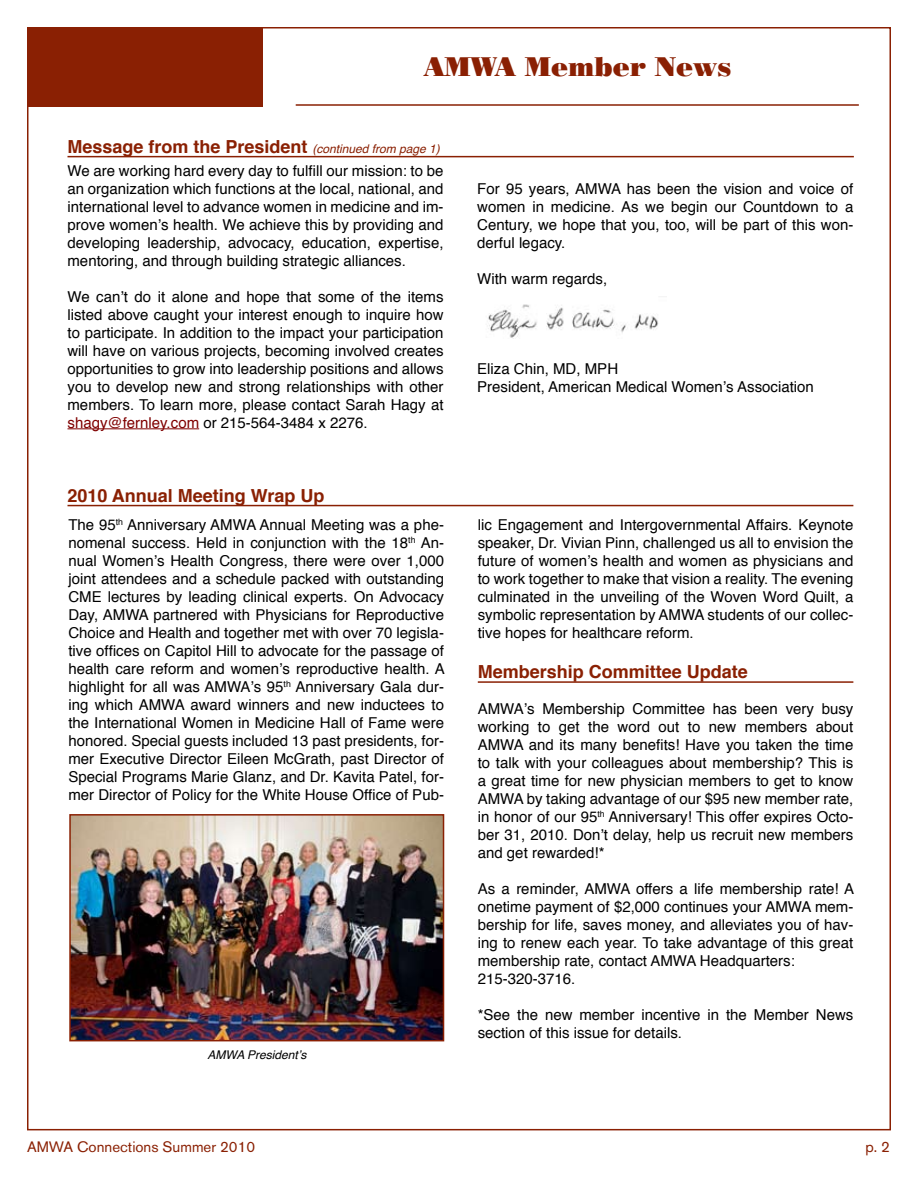
<style>
.page{position:relative;width:918px;height:1188px;background:#fff}
.page>*{position:absolute;margin:0;border:0;box-sizing:border-box;transform-origin:0 0}
.t1{font:27px "Poster Bodoni BT";color:#8a2003}
.t2{font:700 18px "Helvetica";color:#8a2003}
.t3{font:15px/18px "Helvetica";color:#000;text-align:justify}
.t4{font:15px "Akzidenz Grotesk BE";color:#8a2003}
.t5{font:italic 12px "Helvetica";color:#000}
.s1{font-weight:400;font-style:italic;font-size:12px}
.s2{color:#800000}
</style>
<div class="page">
<div style="left:27px;top:27px;width:235px;height:80px;background:#8a2003"></div>
<hr style="left:296px;top:104px;width:563px;height:2px;background:#8a2003">
<hr style="left:68px;top:156px;width:786px;height:1px;background:#8a2003">
<hr style="left:68px;top:428px;width:131px;height:1px;background:#800000">
<img style="left:488px;top:304px;width:171px;height:35px">
<hr style="left:478px;top:681px;width:375px;height:2px;background:#8a2003">
<img style="left:69px;top:814px;width:376px;height:228px">
<hr style="left:68px;top:505px;width:785px;height:1px;background:#8a2003">
<h1 class="t1" style="left:424px;top:50px;width:309px">AMWA Member News</h1>
<p class="t2" style="left:68px;top:132px;width:374px">Message from the President <span class="s1">(continued from page 1)</span></p>
<p class="t3" style="left:68px;top:162px;width:378px">We are working hard every day to fulfill our mission: to be an organization which functions at the local, national, and international level to advance women in medicine and im&shy;prove women’s health. We achieve this by providing and developing leadership, advocacy, education, expertise, mentoring, and through building strategic alliances.</p>
<p class="t3" style="left:68px;top:288px;width:378px">We can’t do it alone and hope that some of the items listed above caught your interest enough to inquire how to participate. In addition to the impact your participation will have on various projects, becoming involved creates opportunities to grow into leadership positions and allows you to develop new and strong relationships with other members. To learn more, please contact Sarah Hagy at <span class="s2">shagy@fernley.com</span> or 215-564-3484 x 2276.</p>
<p class="t2" style="left:68px;top:481px;width:259px">2010 Annual Meeting Wrap Up</p>
<p class="t3" style="left:477px;top:180px;width:378px">For 95 years, AMWA has been the vision and voice of women in medicine. As we begin our Countdown to a Century, we hope that you, too, will be part of this won&shy;derful legacy.</p>
<p class="t3" style="left:477px;top:270px;width:132px">With warm regards,</p>
<p class="t3" style="left:477px;top:360px;width:338px">Eliza Chin, MD, MPH<br>President, American Medical Women’s Association</p>
<p class="t3" style="left:68px;top:517px;width:378px">The 95<sup>th</sup> Anniversary AMWA Annual Meeting was a phe&shy;nomenal success. Held in conjunction with the 18<sup>th</sup> An&shy;nual Women’s Health Congress, there were over 1,000 joint attendees and a schedule packed with outstanding CME lectures by leading clinical experts. On Advocacy Day, AMWA partnered with Physicians for Reproductive Choice and Health and together met with over 70 legisla&shy;tive offices on Capitol Hill to advocate for the passage of health care reform and women’s reproductive health. A highlight for all was AMWA’s 95<sup>th</sup> Anniversary Gala dur&shy;ing which AMWA award winners and new inductees to the International Women in Medicine Hall of Fame were honored. Special guests included 13 past presidents, for&shy;mer Executive Director Eileen McGrath, past Director of Special Programs Marie Glanz, and Dr. Kavita Patel, for&shy;mer Director of Policy for the White House Office of Pub-</p>
<p class="t3" style="left:478px;top:517px;width:377px">lic Engagement and Intergovernmental Affairs. Keynote speaker, Dr. Vivian Pinn, challenged us all to envision the future of women’s health and women as physicians and to work together to make that vision a reality. The evening culminated in the unveiling of the Woven Word Quilt, a symbolic representation by AMWA students of our collec&shy;tive hopes for healthcare reform.</p>
<p class="t2" style="left:478px;top:657px;width:272px">Membership Committee Update</p>
<p class="t3" style="left:478px;top:700px;width:377px">AMWA’s Membership Committee has been very busy working to get the word out to new members about AMWA and its many benefits! Have you taken the time to talk with your colleagues about membership? This is a great time for new physician members to get to know AMWA by taking advantage of our $95 new member rate, in honor of our 95<sup>th</sup> Anniversary! This offer expires Octo&shy;ber 31, 2010. Don’t delay, help us recruit new members and get rewarded!*</p>
<p class="t3" style="left:478px;top:880px;width:378px;text-align:left">As a reminder, AMWA offers a life membership rate! A onetime payment of $2,000 continues your AMWA mem&shy;bership for life, saves money, and alleviates you of hav&shy;ing to renew each year. To take advantage of this great membership rate, contact AMWA Headquarters:<br>215-320-3716.</p>
<p class="t3" style="left:478px;top:1006px;width:377px">*See the new member incentive in the Member News section of this issue for details.</p>
<p class="t5" style="left:208px;top:1046px;width:100px">AMWA President’s</p>
<p class="t4" style="left:27px;top:1138px;width:230px">AMWA Connections Summer 2010</p>
<p class="t4" style="left:865px;top:1138px;width:26px">p. 2</p>
</div>
